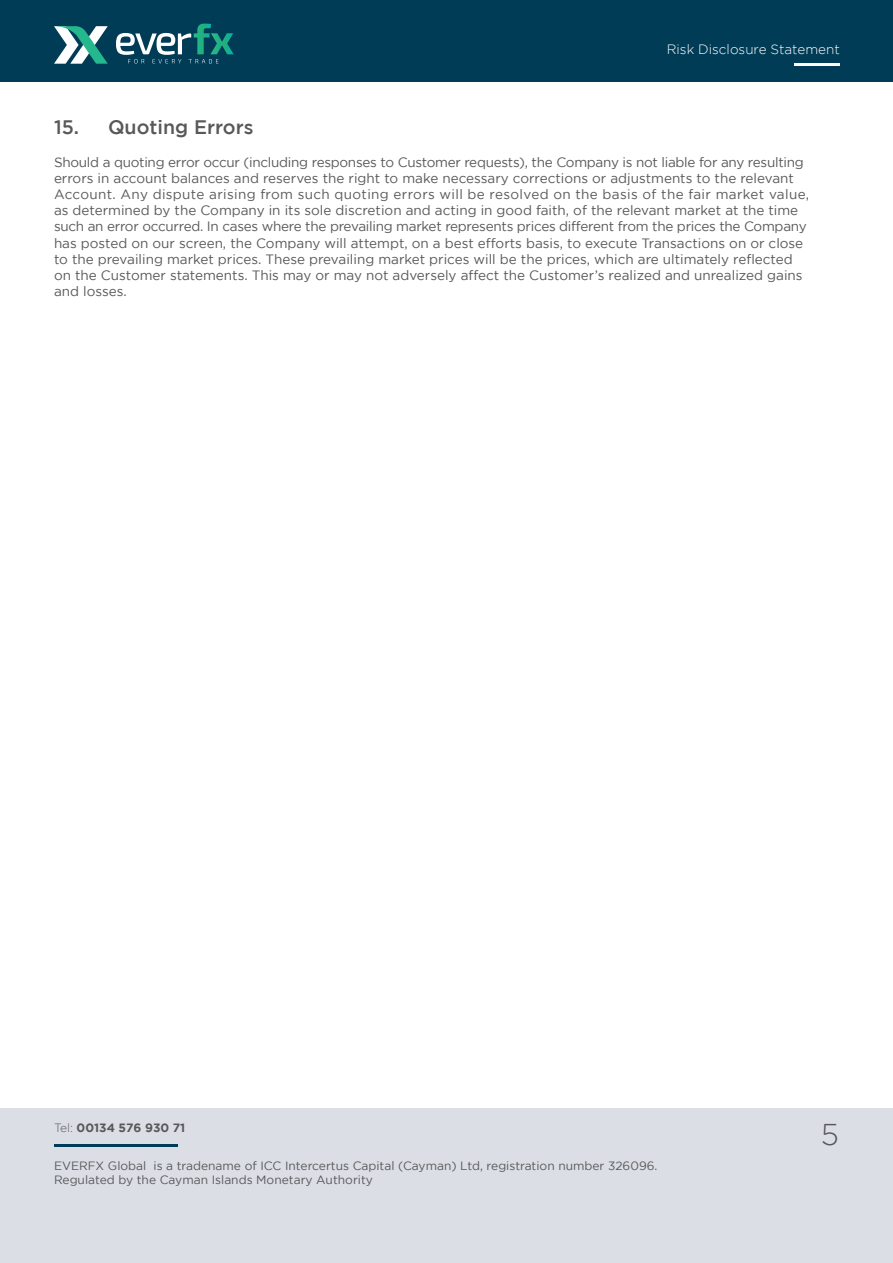
<style>
.page{position:relative;width:893px;height:1263px;background:#fff}
.page>*{position:absolute;margin:0;border:0;box-sizing:border-box;transform-origin:0 0}
.t1{font:300 30px "Gotham";color:#57585a}
.t2{font:500 19.5px "Gotham";color:#57585a}
.t3{font:13.5px/16.2px "Gotham";color:#57585a}
.t4{font:300 13.5px "Gotham";color:#fff}
.t5{font:12px/14.4px "Gotham";color:#57585a}
.t6{font:700 12px "Gotham";color:#57585a}
.s1{font-weight:300}
</style>
<div class="page">
<div style="left:0;top:0;width:893px;height:82px;background:#013c57"></div>
<div style="left:0;top:1108px;width:893px;height:155px;background:#dbdee4"></div>
<hr style="left:54px;top:1144px;width:123px;height:2px;background:#013c57">
<hr style="left:794px;top:64px;width:45px;height:2px;background:#fff">
<svg style="left:54px;top:26px;width:54px;height:38px"></svg>
<svg style="left:116px;top:24px;width:118px;height:39px"></svg>
<p class="t4" style="left:667px;top:42px;width:174px">Risk Disclosure Statement</p>
<h2 class="t2" style="left:54px;top:116px;width:201px">15. Quoting Errors</h2>
<p class="t3" style="left:54px;top:153px;width:757px">Should a quoting error occur (including responses to Customer requests), the Company is not liable for any resulting errors in account balances and reserves the right to make necessary corrections or adjustments to the relevant Account. Any dispute arising from such quoting errors will be resolved on the basis of the fair market value, as determined by the Company in its sole discretion and acting in good faith, of the relevant market at the time such an error occurred. In cases where the prevailing market represents prices different from the prices the Company has posted on our screen, the Company will attempt, on a best efforts basis, to execute Transactions on or close to the prevailing market prices. These prevailing market prices will be the prices, which are ultimately reflected on the Customer statements. This may or may not adversely affect the Customer’s realized and unrealized gains and losses.</p>
<p class="t6" style="left:54px;top:1121px;width:133px"><span class="s1">Tel:</span> 00134 576 930 71</p>
<h1 class="t1" style="left:821px;top:1118px;width:20px">5</h1>
<p class="t5" style="left:54px;top:1158px;width:605px">EVERFX Global is a tradename of ICC Intercertus Capital (Cayman) Ltd, registration number 326096.<br>Regulated by the Cayman Islands Monetary Authority</p>
</div>
